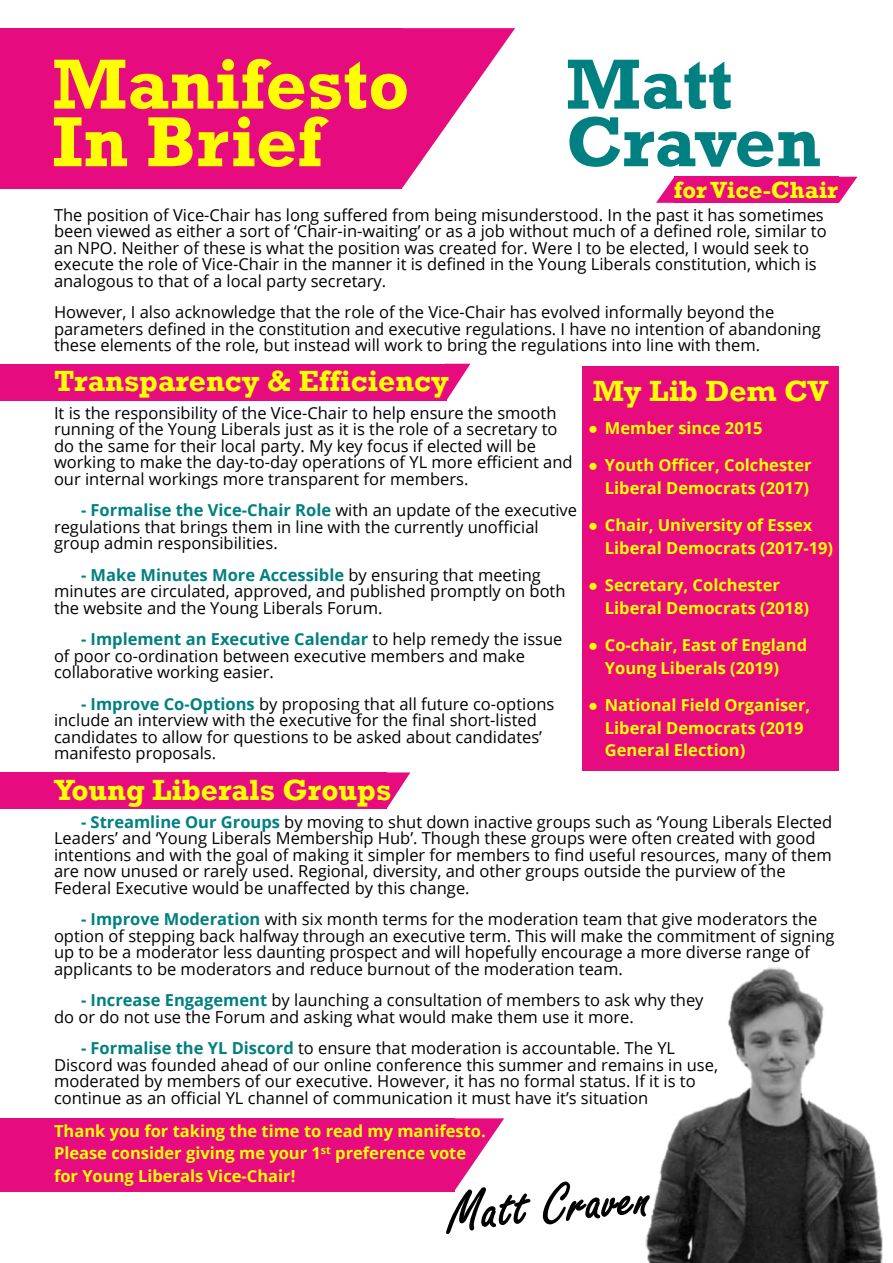
<style>
.page{position:relative;width:893px;height:1263px;background:#fff}
.page>*{position:absolute;margin:0;border:0;box-sizing:border-box;transform-origin:0 0}
.t1{font:700 72px/57.6px "Rockwell";color:#ff0}
.t2{font:700 72px/57.6px "Rockwell";color:#008080}
.t3{font:700 30px "Rockwell";color:#ff0}
.t4{font:700 24px "Rockwell";color:#ff0}
.t5{font:16.5px/16.5px "Open Sans";color:#000}
.t6{font:700 16.5px/22.5px "Open Sans";color:#ff0}
.s1{font-weight:700;color:#008080}
.s2{font-family:"Times New Roman"}
</style>
<div class="page">
<div style="left:0;top:28px;width:401px;height:161px;background:#e60c80"></div>
<svg style="left:401px;top:28px;width:114px;height:161px"></svg>
<div style="left:674px;top:177px;width:165px;height:26px;background:#e60c80"></div>
<svg style="left:656px;top:177px;width:18px;height:26px"></svg>
<svg style="left:839px;top:177px;width:18px;height:26px"></svg>
<img style="left:645px;top:968px;width:237px;height:295px">
<div style="left:0;top:1118px;width:454px;height:74px;background:#e60c80"></div>
<div style="left:582px;top:366px;width:257px;height:404px;background:#e60c80"></div>
<div style="left:0;top:364px;width:446px;height:37px;background:#e60c80"></div>
<svg style="left:446px;top:364px;width:24px;height:37px"></svg>
<div style="left:0;top:772px;width:386px;height:37px;background:#e60c80"></div>
<svg style="left:386px;top:772px;width:24px;height:37px"></svg>
<svg style="left:446px;top:1118px;width:84px;height:116px"></svg>
<svg style="left:543px;top:1181px;width:107px;height:43px"></svg>
<h1 class="t1" style="left:52px;top:63px;width:359px">Manifesto<br>In Brief</h1>
<h1 class="t2" style="left:566px;top:63px;width:256px">Matt<br>Craven</h1>
<h3 class="t4" style="left:674px;top:181px;width:166px">for Vice-Chair</h3>
<p class="t5" style="left:54px;top:208px;width:774px">The position of Vice-Chair has long suffered from being misunderstood. In the past it has sometimes been viewed as either a sort of ‘Chair-in-waiting’ or as a job without much of a defined role, similar to an NPO. Neither of these is what the position was created for. Were I to be elected, I would seek to execute the role of Vice-Chair in the manner it is defined in the Young Liberals constitution, which is analogous to that of a local party secretary.</p>
<p class="t5" style="left:54px;top:306px;width:768px">However, I also acknowledge that the role of the Vice-Chair has evolved informally beyond the parameters defined in the constitution and executive regulations. I have no intention of abandoning these elements of the role, but instead will work to bring the regulations into line with them.</p>
<h2 class="t3" style="left:54px;top:370px;width:396px">Transparency &amp; Efficiency</h2>
<p class="t5" style="left:54px;top:406px;width:520px">It is the responsibility of the Vice-Chair to help ensure the smooth running of the Young Liberals just as it is the role of a secretary to do the same for their local party. My key focus if elected will be working to make the day-to-day operations of YL more efficient and our internal workings more transparent for members.</p>
<p class="t5" style="left:54px;top:504px;width:524px;text-indent:27px"><span class="s1">- Formalise the Vice-Chair Role</span> with an update of the executive regulations that brings them in line with the currently unofficial group admin responsibilities.</p>
<p class="t5" style="left:54px;top:568px;width:513px;text-indent:27px"><span class="s1">- Make Minutes More Accessible</span> by ensuring that meeting minutes are circulated, approved, and published promptly on both the website and the Young Liberals Forum.</p>
<p class="t5" style="left:54px;top:633px;width:510px;text-indent:27px"><span class="s1">- Implement an Executive Calendar</span> to help remedy the issue of poor co-ordination between executive members and make collaborative working easier.</p>
<p class="t5" style="left:54px;top:697px;width:502px;text-indent:27px"><span class="s1">- Improve Co-Options</span> by proposing that all future co-options include an interview with the executive for the final short-listed candidates to allow for questions to be asked about candidates’ manifesto proposals.</p>
<h2 class="t3" style="left:54px;top:779px;width:339px">Young Liberals Groups</h2>
<h2 class="t3" style="left:593px;top:381px;width:237px">My Lib Dem CV</h2>
<p class="t6" style="left:588px;top:418px;width:176px"><span class="s2">●</span> Member since 2015</p>
<p class="t6" style="left:588px;top:456px;width:225px;text-align:right"><span class="s2">●</span> Youth Officer, Colchester<br>Liberal Democrats (2017)</p>
<p class="t6" style="left:605px;top:516px;width:230px;text-indent:-17px"><span class="s2">●</span> Chair, University of Essex<br>Liberal Democrats (2017-19)</p>
<p class="t6" style="left:605px;top:575px;width:206px;text-indent:-17px"><span class="s2">●</span> Secretary, Colchester<br>Liberal Democrats (2018)</p>
<p class="t6" style="left:605px;top:635px;width:204px;text-indent:-17px"><span class="s2">●</span> Co-chair, East of England<br>Young Liberals (2019)</p>
<p class="t6" style="left:605px;top:695px;width:207px;text-indent:-17px"><span class="s2">●</span> National Field Organiser,<br>Liberal Democrats (2019<br>General Election)</p>
<p class="t5" style="left:54px;top:815px;width:780px;text-indent:27px"><span class="s1">- Streamline Our Groups</span> by moving to shut down inactive groups such as ‘Young Liberals Elected Leaders’ and ‘Young Liberals Membership Hub’. Though these groups were often created with good intentions and with the goal of making it simpler for members to find useful resources, many of them are now unused or rarely used. Regional, diversity, and other groups outside the purview of the Federal Executive would be unaffected by this change.</p>
<p class="t5" style="left:54px;top:912px;width:782px;text-indent:27px"><span class="s1">- Improve Moderation</span> with six month terms for the moderation team that give moderators the option of stepping back halfway through an executive term. This will make the commitment of signing up to be a moderator less daunting prospect and will hopefully encourage a more diverse range of applicants to be moderators and reduce burnout of the moderation team.</p>
<p class="t5" style="left:54px;top:993px;width:651px;text-indent:27px"><span class="s1">- Increase Engagement</span> by launching a consultation of members to ask why they do or do not use the Forum and asking what would make them use it more.</p>
<p class="t5" style="left:54px;top:1041px;width:666px;text-indent:27px"><span class="s1">- Formalise the YL Discord</span> to ensure that moderation is accountable. The YL Discord was founded ahead of our online conference this summer and remains in use, moderated by members of our executive. However, it has no formal status. If it is to continue as an official YL channel of communication it must have it’s situation</p>
<p class="t6" style="left:54px;top:1121px;width:433px">Thank you for taking the time to read my manifesto.<br>Please consider giving me your 1<sup>st</sup> preference vote for Young Liberals Vice-Chair!</p>
</div>
